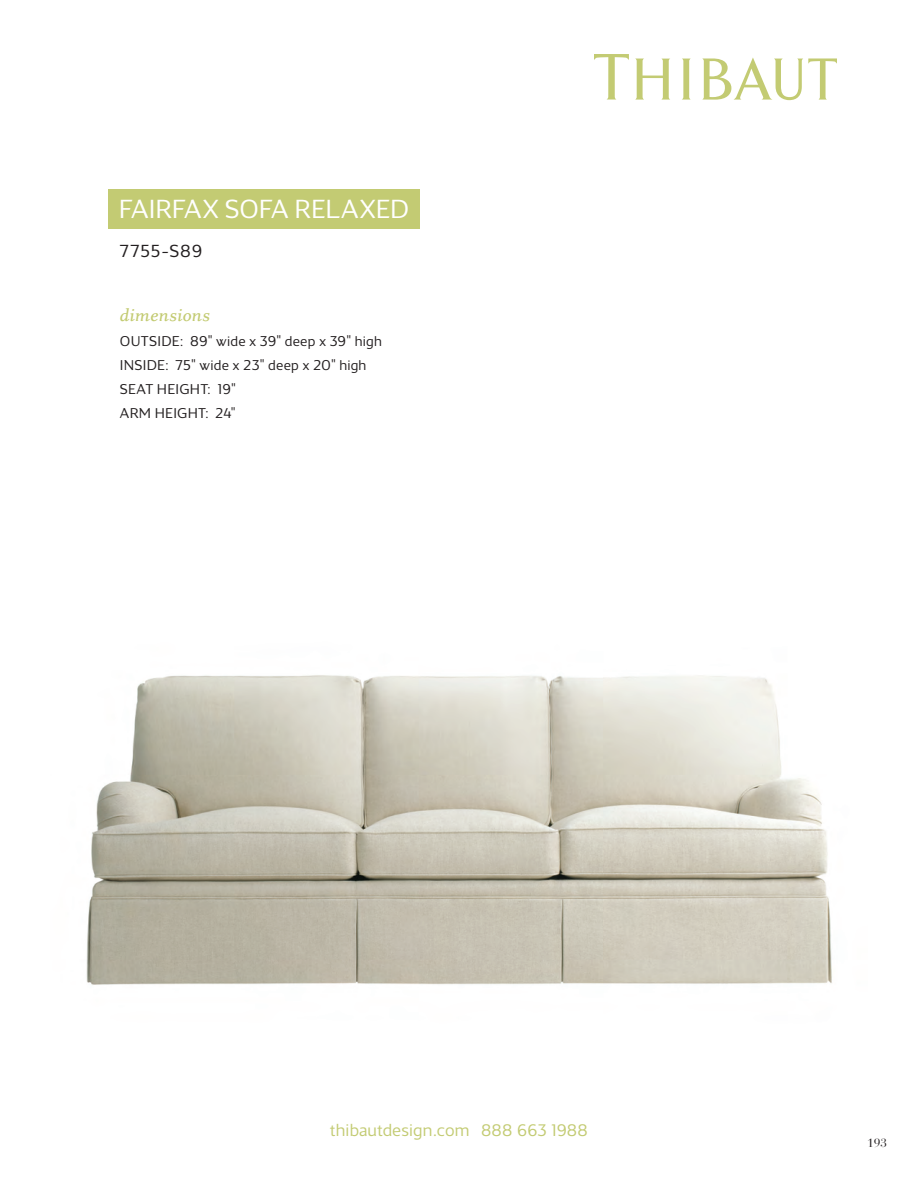
<style>
.page{position:relative;width:918px;height:1188px;background:#fff}
.page>*{position:absolute;margin:0;border:0;box-sizing:border-box;transform-origin:0 0}
.Title_FRONT{font:300 27px "Maya Samuels";color:#fff}
.t1{font:300 18px "Maya Samuels";letter-spacing:.01em;color:#c3cb73}
.Italic_FRONT{font:italic 500 18px "Eplica";letter-spacing:-.005em;color:#c3cb73}
.Product___FRONT{font:300 18px "Maya Samuels";letter-spacing:.05em;color:#231f20}
.Specs_FRONT_product{font:300 14.7px "Maya Samuels";letter-spacing:.02em;color:#231f20}
.Specs_FRONT_product-2{font:12px "Bauer Bodoni";color:#231f20}
.s1{font-size:17.25px}
</style>
<div class="page">
<svg style="left:594px;top:54px;width:35px;height:46px"></svg>
<svg style="left:635px;top:59px;width:35px;height:41px"></svg>
<svg style="left:682px;top:59px;width:9px;height:41px"></svg>
<svg style="left:702px;top:57px;width:135px;height:43px"></svg>
<img style="left:86px;top:675px;width:746px;height:310px">
<div style="left:108px;top:189px;width:311px;height:40px;background:#c3cb73"></div>
<p class="Title_FRONT" style="left:119px;top:194px;width:292px">FAIRFAX SOFA RELAXED</p>
<p class="Product___FRONT" style="left:120px;top:241px;width:84px">7755–S89</p>
<p class="Italic_FRONT" style="left:120px;top:305px;width:92px">dimensions</p>
<p class="Specs_FRONT_product" style="left:120px;top:333px;width:263px">OUTSIDE: 89" wide x 39" deep x 39" high</p>
<p class="Specs_FRONT_product" style="left:120px;top:357px;width:248px">INSIDE: 75" wide x 23" deep x 20" high</p>
<p class="Specs_FRONT_product" style="left:120px;top:381px;width:118px">SEAT HEIGHT: 19"</p>
<p class="Specs_FRONT_product" style="left:120px;top:405px;width:117px">ARM HEIGHT: 24"</p>
<p class="t1" style="left:330px;top:1120px;width:259px">thibautdesign.com <span class="s1">888 663 1988</span></p>
<p class="Specs_FRONT_product-2" style="left:867px;top:1136px;width:21px">193</p>
</div>
